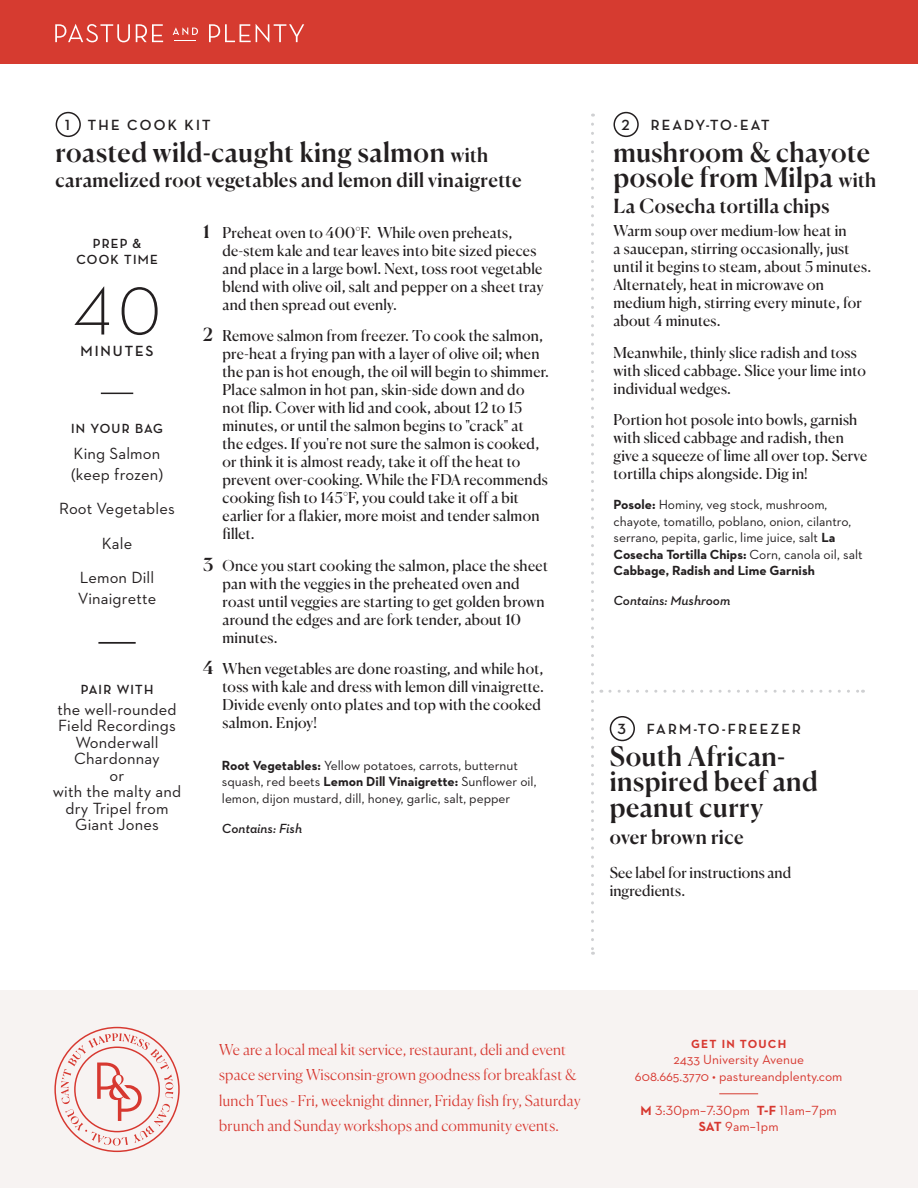
<style>
.page{position:relative;width:918px;height:1188px;background:#fff}
.page>*{position:absolute;margin:0;border:0;box-sizing:border-box;transform-origin:0 0}
.t1{font:300 69px "Neutraface 2 Text";color:#231f20}
.t2{font:500 27px/25.5px "Canela";letter-spacing:.015em;color:#231f20}
.t3{font:500 19.5px "Canela";letter-spacing:.015em;color:#231f20}
.List_of_Ingredients{font:16.5px/16.5px "Neutraface 2 Text";letter-spacing:.01em;color:#231f20}
.t4{font:15px/18px "Canela";letter-spacing:.015em;color:#231f20}
.t5{font:300 15px/25.5px "Canela";letter-spacing:.015em;color:#d73830}
.t6{font:700 15px "Neutraface Display";letter-spacing:.145em;color:#231f20}
.t7{font:13.5px/16.5px "Neutraface 2 Text";color:#231f20}
.t8{font:13.5px "Neutraface 2 Text";color:#d73830}
.t9{font:italic 600 13.5px "Neutraface 2 Text";color:#231f20}
.List_of_Ingredients-2{font:700 13.5px/16.2px "Neutraface Display";letter-spacing:.09em;color:#231f20;text-align:center}
.t10{font:700 12px "Neutraface 2 Text";letter-spacing:.1em;color:#d73830}
.s1{font-size:19.5px}
.s2{font-weight:500;font-size:18px}
.s3{font-weight:700}
</style>
<div class="page">
<div style="left:0;top:991px;width:918px;height:197px;background:#f7f3f2"></div>
<div style="left:0;top:0;width:918px;height:64px;background:#d63b30"></div>
<svg style="left:55px;top:24px;width:75px;height:18px"></svg>
<svg style="left:136px;top:24px;width:27px;height:18px"></svg>
<svg style="left:173px;top:27px;width:25px;height:14px"></svg>
<svg style="left:209px;top:24px;width:95px;height:19px"></svg>
<svg style="left:54px;top:1027px;width:126px;height:125px"></svg>
<hr style="left:719px;top:1093px;width:39px;height:1px;background:#d63b30">
<div style="left:56px;top:112px;width:25px;height:25px;border:2px solid #231f20;border-radius:50%"></div>
<div style="left:614px;top:112px;width:25px;height:25px;border:2px solid #231f20;border-radius:50%"></div>
<div style="left:610px;top:716px;width:25px;height:25px;border:2px solid #231f20;border-radius:50%"></div>
<svg style="left:591px;top:124px;width:3px;height:831px"></svg>
<hr style="left:101px;top:393px;width:32px;height:1px;background:#231f20">
<hr style="left:98px;top:642px;width:38px;height:2px;background:#231f20">
<svg style="left:610px;top:690px;width:253px;height:3px"></svg>
<p class="t6" style="left:65px;top:116px;width:6px">1</p>
<p class="t6" style="left:88px;top:116px;width:124px">THE COOK KIT</p>
<p class="t2" style="left:56px;top:137px;width:434px">roasted wild-caught king salmon <span class="s1">with</span></p>
<p class="t3" style="left:56px;top:165px;width:468px">caramelized root vegetables and lemon dill vinaigrette</p>
<p class="List_of_Ingredients-2" style="left:76px;top:236px;width:83px">PREP &amp;<br>COOK TIME</p>
<p class="t1" style="left:73px;top:268px;width:90px">40</p>
<p class="t6" style="left:81px;top:343px;width:75px">MINUTES</p>
<p class="List_of_Ingredients-2" style="left:71px;top:421px;width:94px">IN YOUR BAG</p>
<p class="List_of_Ingredients" style="left:71px;top:442px;width:94px;line-height:21px">King Salmon (keep frozen)</p>
<p class="List_of_Ingredients" style="left:59px;top:500px;width:117px">Root Vegetables</p>
<p class="List_of_Ingredients" style="left:102px;top:535px;width:32px">Kale</p>
<p class="List_of_Ingredients" style="left:78px;top:567px;width:80px;line-height:21px">Lemon Dill<br>Vinaigrette</p>
<p class="List_of_Ingredients-2" style="left:81px;top:682px;width:74px">PAIR WITH</p>
<p class="List_of_Ingredients" style="left:53px;top:701px;width:130px;text-align:center">the well-rounded<br>Field Recordings<br>Wonderwall<br>Chardonnay<br>or<br>with the malty and dry Tripel from<br>Giant Jones</p>
<p class="t4" style="left:223px;top:222px;width:322px;text-indent:-19px"><span class="s2">1</span> Preheat oven to 400°F. While oven preheats, de-stem kale and tear leaves into bite sized pieces and place in a large bowl. Next, toss root vegetable blend with olive oil, salt and pepper on a sheet tray and then spread out evenly.</p>
<p class="t4" style="left:223px;top:325px;width:328px;text-indent:-19px"><span class="s2">2</span> Remove salmon from freezer. To cook the salmon, pre-heat a frying pan with a layer of olive oil; when the pan is hot enough, the oil will begin to shimmer.<br>Place salmon in hot pan, skin-side down and do not flip. Cover with lid and cook, about 12 to 15 minutes, or until the salmon begins to "crack" at<br>the edges. If you're not sure the salmon is cooked, or think it is almost ready, take it off the heat to prevent over-cooking. While the FDA recommends cooking fish to 145°F, you could take it off a bit earlier for a flakier, more moist and tender salmon fillet.</p>
<p class="t4" style="left:223px;top:555px;width:327px;text-indent:-19px"><span class="s2">3</span> Once you start cooking the salmon, place the sheet pan with the veggies in the preheated oven and roast until veggies are starting to get golden brown around the edges and are fork tender, about 10 minutes.</p>
<p class="t4" style="left:223px;top:658px;width:323px;text-indent:-19px"><span class="s2">4</span> When vegetables are done roasting, and while hot, toss with kale and dress with lemon dill vinaigrette.<br>Divide evenly onto plates and top with the cooked salmon. Enjoy!</p>
<p class="t7" style="left:222px;top:757px;width:316px"><span class="s3">Root Vegetables:</span> Yellow potatoes, carrots, butternut squash, red beets <span class="s3">Lemon Dill Vinaigrette:</span> Sunflower oil, lemon, dijon mustard, dill, honey, garlic, salt, pepper</p>
<p class="t9" style="left:222px;top:820px;width:82px">Contains: Fish</p>
<p class="t6" style="left:621px;top:116px;width:10px">2</p>
<p class="t6" style="left:651px;top:116px;width:120px">READY-TO-EAT</p>
<p class="t2" style="left:614px;top:137px;width:264px">mushroom &amp; chayote posole from Milpa <span class="s1">with</span></p>
<p class="t3" style="left:614px;top:191px;width:218px">La Cosecha tortilla chips</p>
<p class="t4" style="left:614px;top:221px;width:259px">Warm soup over medium-low heat in<br>a saucepan, stirring occasionally, just until it begins to steam, about 5 minutes.<br>Alternately, heat in microwave on medium high, stirring every minute, for about 4 minutes.</p>
<p class="t4" style="left:614px;top:342px;width:254px">Meanwhile, thinly slice radish and toss with sliced cabbage. Slice your lime into individual wedges.</p>
<p class="t4" style="left:614px;top:410px;width:255px">Portion hot posole into bowls, garnish with sliced cabbage and radish, then give a squeeze of lime all over top. Serve tortilla chips alongside. Dig in!</p>
<p class="t7" style="left:614px;top:496px;width:251px"><span class="s3">Posole:</span> Hominy, veg stock, mushroom, chayote, tomatillo, poblano, onion, cilantro, serrano, pepita, garlic, lime juice, salt <span class="s3">La Cosecha Tortilla Chips:</span> Corn, canola oil, salt <span class="s3">Cabbage, Radish and Lime Garnish</span></p>
<p class="t9" style="left:614px;top:592px;width:118px">Contains: Mushroom</p>
<p class="t6" style="left:618px;top:720px;width:10px">3</p>
<p class="t6" style="left:647px;top:720px;width:156px">FARM-TO-FREEZER</p>
<p class="t2" style="left:610px;top:741px;width:210px">South African&shy;inspired beef and peanut curry</p>
<p class="t3" style="left:610px;top:822px;width:135px">over brown rice</p>
<p class="t4" style="left:610px;top:862px;width:183px">See label for instructions and ingredients.</p>
<p class="t5" style="left:219px;top:1035px;width:363px">We are a local meal kit service, restaurant, deli and event space serving Wisconsin-grown goodness for breakfast &amp; lunch Tues - Fri, weeknight dinner, Friday fish fry, Saturday brunch and Sunday workshops and community events.</p>
<p class="t10" style="left:691px;top:1037px;width:97px">GET IN TOUCH</p>
<p class="t8" style="left:673px;top:1051px;width:132px">2433 University Avenue</p>
<p class="t8" style="left:635px;top:1068px;width:209px">608.665.3770 • pastureandplenty.com</p>
<p class="t8" style="left:641px;top:1102px;width:198px"><span class="s3">M</span> 3:30pm–7:30pm <span class="s3">T-F</span> 11am–7pm</p>
<p class="t8" style="left:699px;top:1118px;width:81px"><span class="s3">SAT</span> 9am–1pm</p>
</div>
